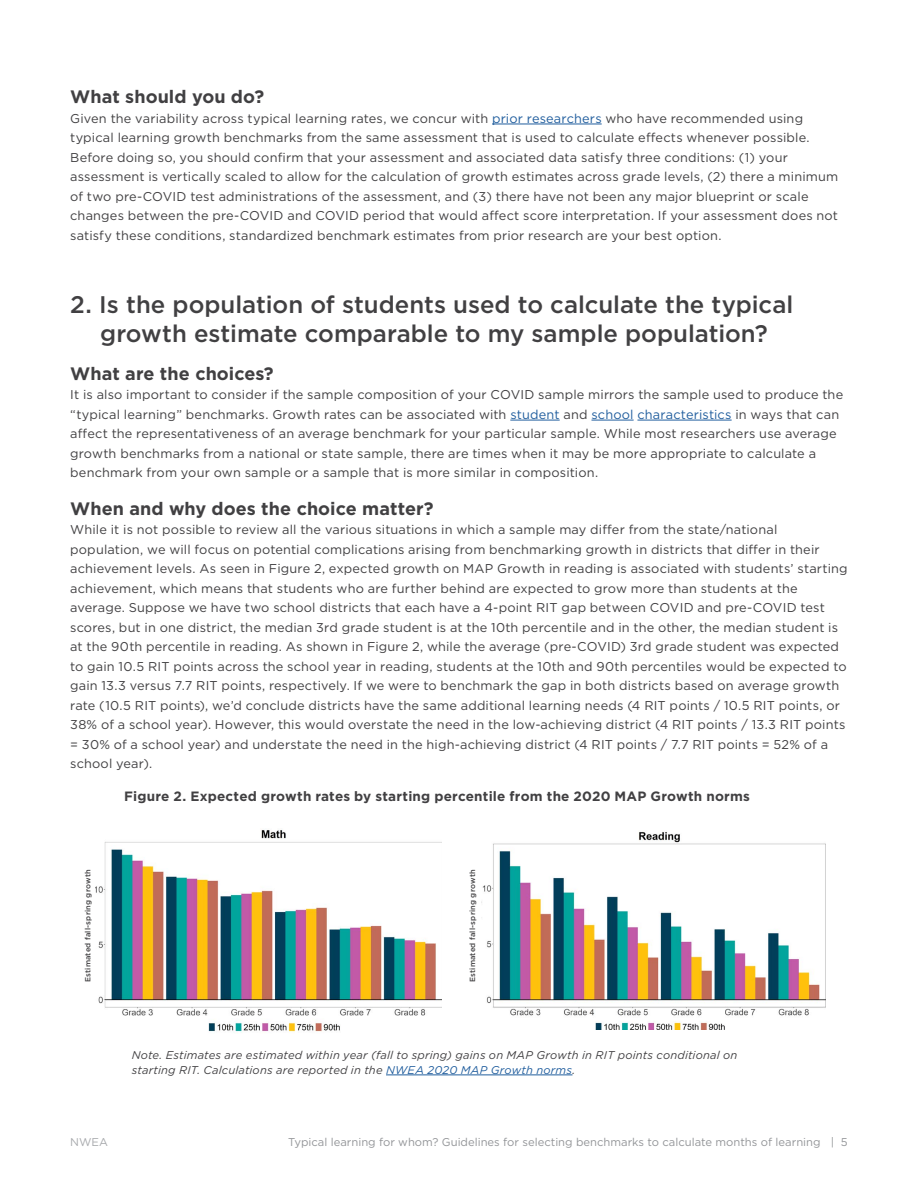
<style>
.page{position:relative;width:918px;height:1188px;background:#fff}
.page>*{position:absolute;margin:0;border:0;box-sizing:border-box;transform-origin:0 0}
.headlines{font:500 24px/28.8px "Gotham";color:#414042;text-align:center}
.Sub_body{font:700 18px "Gotham";letter-spacing:.005em;color:#414042}
.Sub_FIGURE{font:700 13.5px "Gotham";letter-spacing:.015em;color:#414042}
.Body_Copy{font:12.75px/19.5px "Gotham";letter-spacing:.015em;color:#414042}
.t1{font:italic 11.25px/15px "Gotham";letter-spacing:.015em;color:#414042}
.t2{font:11.25px "Gotham";color:#939598}
.t3{font:11.25px "Gotham";color:#a7a9ac}
.t4{font:500 7.5px "Gotham";letter-spacing:.025em;color:#414042}
.s1{color:#215e9e}
</style>
<div class="page">
<hr style="left:492px;top:124px;width:110px;height:1px;background:#215e9e">
<hr style="left:510px;top:420px;width:50px;height:1px;background:#215e9e">
<hr style="left:591px;top:420px;width:43px;height:1px;background:#215e9e">
<hr style="left:637px;top:420px;width:95px;height:1px;background:#215e9e">
<img style="left:95px;top:830px;width:346px;height:203px">
<img style="left:482px;top:832px;width:343px;height:198px">
<hr style="left:386px;top:1075px;width:187px;height:1px;background:#215e9e">
<h1 class="Sub_body" style="left:70px;top:85px;width:195px">What should you do?</h1>
<p class="Body_Copy" style="left:70px;top:108px;width:770px">Given the variability across typical learning rates, we concur with <span class="s1">prior researchers</span> who have recommended using typical learning growth benchmarks from the same assessment that is used to calculate effects whenever possible.<br>Before doing so, you should confirm that your assessment and associated data satisfy three conditions: (1) your assessment is vertically scaled to allow for the calculation of growth estimates across grade levels, (2) there a minimum of two pre-COVID test administrations of the assessment, and (3) there have not been any major blueprint or scale changes between the pre-COVID and COVID period that would affect score interpretation. If your assessment does not satisfy these conditions, standardized benchmark estimates from prior research are your best option.</p>
<p class="headlines" style="left:70px;top:290px;width:725px">2. Is the population of students used to calculate the typical growth estimate comparable to my sample population?</p>
<h1 class="Sub_body" style="left:70px;top:361px;width:205px">What are the choices?</h1>
<p class="Body_Copy" style="left:70px;top:385px;width:775px">It is also important to consider if the sample composition of your COVID sample mirrors the sample used to produce the “typical learning” benchmarks. Growth rates can be associated with <span class="s1">student</span> and <span class="s1">school characteristics</span> in ways that can affect the representativeness of an average benchmark for your particular sample. While most researchers use average growth benchmarks from a national or state sample, there are times when it may be more appropriate to calculate a benchmark from your own sample or a sample that is more similar in composition.</p>
<h1 class="Sub_body" style="left:70px;top:496px;width:365px">When and why does the choice matter?</h1>
<p class="Body_Copy" style="left:70px;top:520px;width:779px">While it is not possible to review all the various situations in which a sample may differ from the state/national population, we will focus on potential complications arising from benchmarking growth in districts that differ in their achievement levels. As seen in Figure 2, expected growth on MAP Growth in reading is associated with students’ starting achievement, which means that students who are further behind are expected to grow more than students at the average. Suppose we have two school districts that each have a 4-point RIT gap between COVID and pre-COVID test scores, but in one district, the median 3rd grade student is at the 10th percentile and in the other, the median student is at the 90th percentile in reading. As shown in Figure 2, while the average (pre-COVID) 3rd grade student was expected to gain 10.5 RIT points across the school year in reading, students at the 10th and 90th percentiles would be expected to gain 13.3 versus 7.7 RIT points, respectively. If we were to benchmark the gap in both districts based on average growth rate (10.5 RIT points), we’d conclude districts have the same additional learning needs (4 RIT points / 10.5 RIT points, or 38% of a school year). However, this would overstate the need in the low-achieving district (4 RIT points / 13.3 RIT points = 30% of a school year) and understate the need in the high-achieving district (4 RIT points / 7.7 RIT points = 52% of a school year).</p>
<h2 class="Sub_FIGURE" style="left:124px;top:788px;width:627px">Figure 2. Expected growth rates by starting percentile from the 2020 MAP Growth norms</h2>
<p class="t4" style="left:83px;top:982px;width:114px;rotate:-90deg">Estimated fall-spring growth</p>
<p class="t4" style="left:468px;top:982px;width:114px;rotate:-90deg">Estimated fall-spring growth</p>
<p class="t1" style="left:132px;top:1047px;width:607px">Note. Estimates are estimated within year (fall to spring) gains on MAP Growth in RIT points conditional on starting RIT. Calculations are reported in the <span class="s1">NWEA 2020 MAP Growth norms</span>.</p>
<p class="t3" style="left:70px;top:1135px;width:39px">NWEA</p>
<p class="t2" style="left:288px;top:1135px;width:561px">Typical learning for whom? Guidelines for selecting benchmarks to calculate months of learning | 5</p>
</div>
